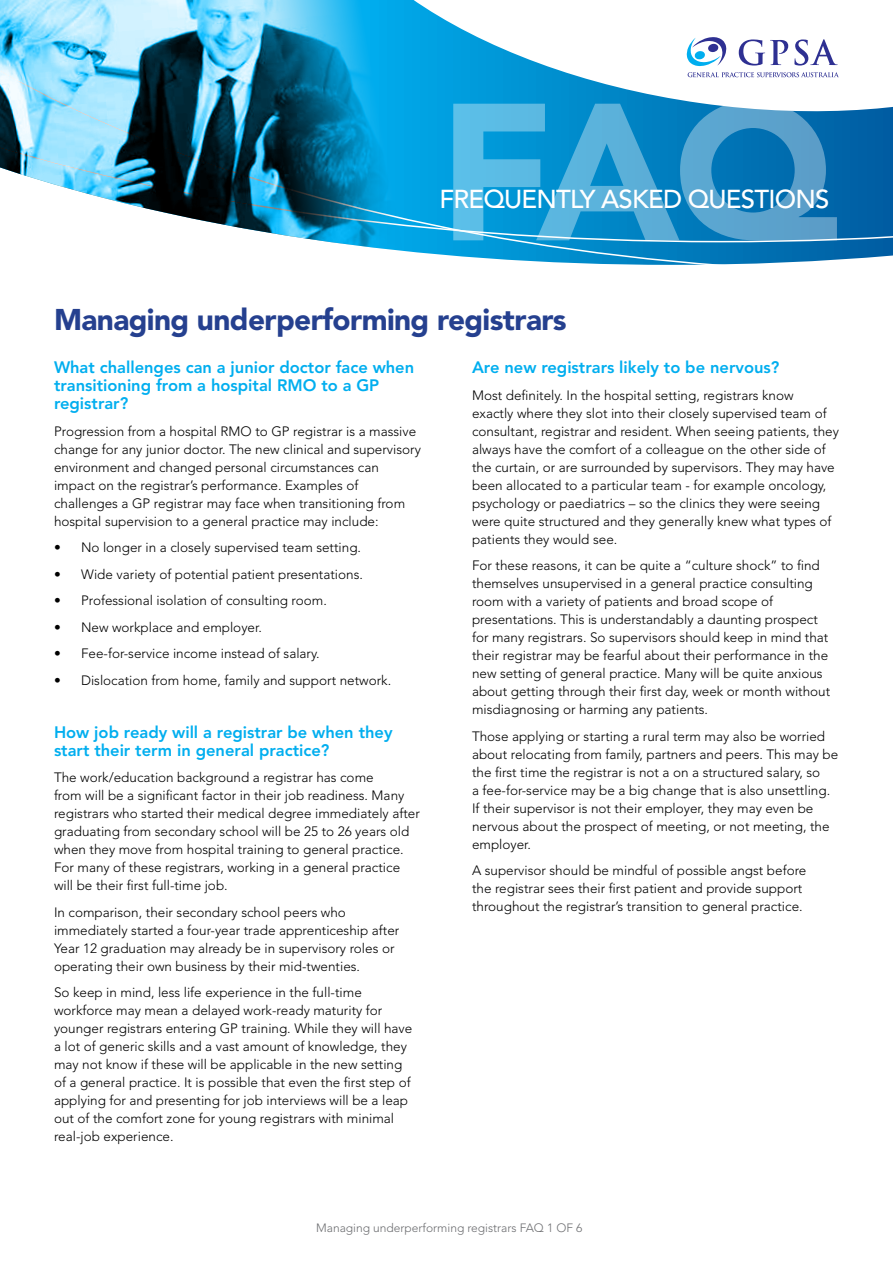
<style>
.page{position:relative;width:893px;height:1263px;background:#fff}
.page>*{position:absolute;margin:0;border:0;box-sizing:border-box;transform-origin:0 0}
.t1{font:900 192.9px "Avenir LT Std";color:#fff}
.t2{font:900 29.7px "Avenir LT Std";letter-spacing:-.02em;color:#25408f}
.t3{font:500 25.8px "Avenir LT Std";letter-spacing:-.03em;color:#fff}
.t4{font:800 16.5px/18px "Avenir LT Std";color:#00aeef}
.t5{font:300 13.5px/18px "Avenir LT Std";color:#000}
.t6{font:300 12px "Avenir LT Std";color:#6d6e71}
</style>
<div class="page">
<svg style="left:402px;top:136px;width:491px;height:129px;background:#0c86c4"></svg>
<svg style="left:402px;top:0;width:491px;height:136px"></svg>
<svg style="left:687px;top:37px;width:39px;height:29px"></svg>
<svg style="left:688px;top:72px;width:151px;height:5px"></svg>
<svg style="left:739px;top:39px;width:49px;height:27px"></svg>
<svg style="left:794px;top:39px;width:44px;height:27px"></svg>
<img style="left:0;top:0;width:402px;height:251px">
<h1 class="t1" style="left:438px;top:56px;width:401px">FAQ</h1>
<h3 class="t3" style="left:439px;top:184px;width:391px">FREQUENTLY ASKED QUESTIONS</h3>
<h2 class="t2" style="left:54px;top:302px;width:514px">Managing underperforming registrars</h2>
<p class="t4" style="left:54px;top:358px;width:362px">What challenges can a junior doctor face when transitioning from a hospital RMO to a GP registrar?</p>
<p class="t5" style="left:54px;top:422px;width:368px">Progression from a hospital RMO to GP registrar is a massive change for any junior doctor. The new clinical and supervisory environment and changed personal circumstances can impact on the registrar’s performance. Examples of challenges a GP registrar may face when transitioning from hospital supervision to a general practice may include:</p>
<p class="t5" style="left:54px;top:539px;width:309px">• No longer in a closely supervised team setting.</p>
<p class="t5" style="left:54px;top:565px;width:310px">• Wide variety of potential patient presentations.</p>
<p class="t5" style="left:54px;top:592px;width:274px">• Professional isolation of consulting room.</p>
<p class="t5" style="left:54px;top:618px;width:209px">• New workplace and employer.</p>
<p class="t5" style="left:54px;top:645px;width:267px">• Fee-for-service income instead of salary.</p>
<p class="t5" style="left:54px;top:671px;width:339px">• Dislocation from home, family and support network.</p>
<p class="t4" style="left:54px;top:723px;width:340px">How job ready will a registrar be when they start their term in general practice?</p>
<p class="t5" style="left:54px;top:769px;width:367px">The work/education background a registrar has come<br>from will be a significant factor in their job readiness. Many registrars who started their medical degree immediately after graduating from secondary school will be 25 to 26 years old when they move from hospital training to general practice.<br>For many of these registrars, working in a general practice will be their first full-time job.</p>
<p class="t5" style="left:54px;top:903px;width:347px">In comparison, their secondary school peers who immediately started a four-year trade apprenticeship after Year 12 graduation may already be in supervisory roles or operating their own business by their mid-twenties.</p>
<p class="t5" style="left:54px;top:984px;width:360px">So keep in mind, less life experience in the full-time workforce may mean a delayed work-ready maturity for younger registrars entering GP training. While they will have a lot of generic skills and a vast amount of knowledge, they may not know if these will be applicable in the new setting of a general practice. It is possible that even the first step of applying for and presenting for job interviews will be a leap out of the comfort zone for young registrars with minimal real-job experience.</p>
<p class="t4" style="left:472px;top:358px;width:309px">Are new registrars likely to be nervous?</p>
<p class="t5" style="left:472px;top:386px;width:368px">Most definitely. In the hospital setting, registrars know<br>exactly where they slot into their closely supervised team of consultant, registrar and resident. When seeing patients, they always have the comfort of a colleague on the other side of the curtain, or are surrounded by supervisors. They may have been allocated to a particular team - for example oncology, psychology or paediatrics – so the clinics they were seeing were quite structured and they generally knew what types of patients they would see.</p>
<p class="t5" style="left:472px;top:557px;width:360px">For these reasons, it can be quite a “culture shock” to find themselves unsupervised in a general practice consulting room with a variety of patients and broad scope of presentations. This is understandably a daunting prospect for many registrars. So supervisors should keep in mind that their registrar may be fearful about their performance in the new setting of general practice. Many will be quite anxious about getting through their first day, week or month without misdiagnosing or harming any patients.</p>
<p class="t5" style="left:472px;top:727px;width:368px">Those applying or starting a rural term may also be worried about relocating from family, partners and peers. This may be the first time the registrar is not a on a structured salary, so<br>a fee-for-service may be a big change that is also unsettling.<br>If their supervisor is not their employer, they may even be nervous about the prospect of meeting, or not meeting, the employer.</p>
<p class="t5" style="left:472px;top:861px;width:336px">A supervisor should be mindful of possible angst before the registrar sees their first patient and provide support throughout the registrar’s transition to general practice.</p>
<p class="t6" style="left:316px;top:1220px;width:268px">Managing underperforming registrars FAQ 1 OF 6</p>
</div>
